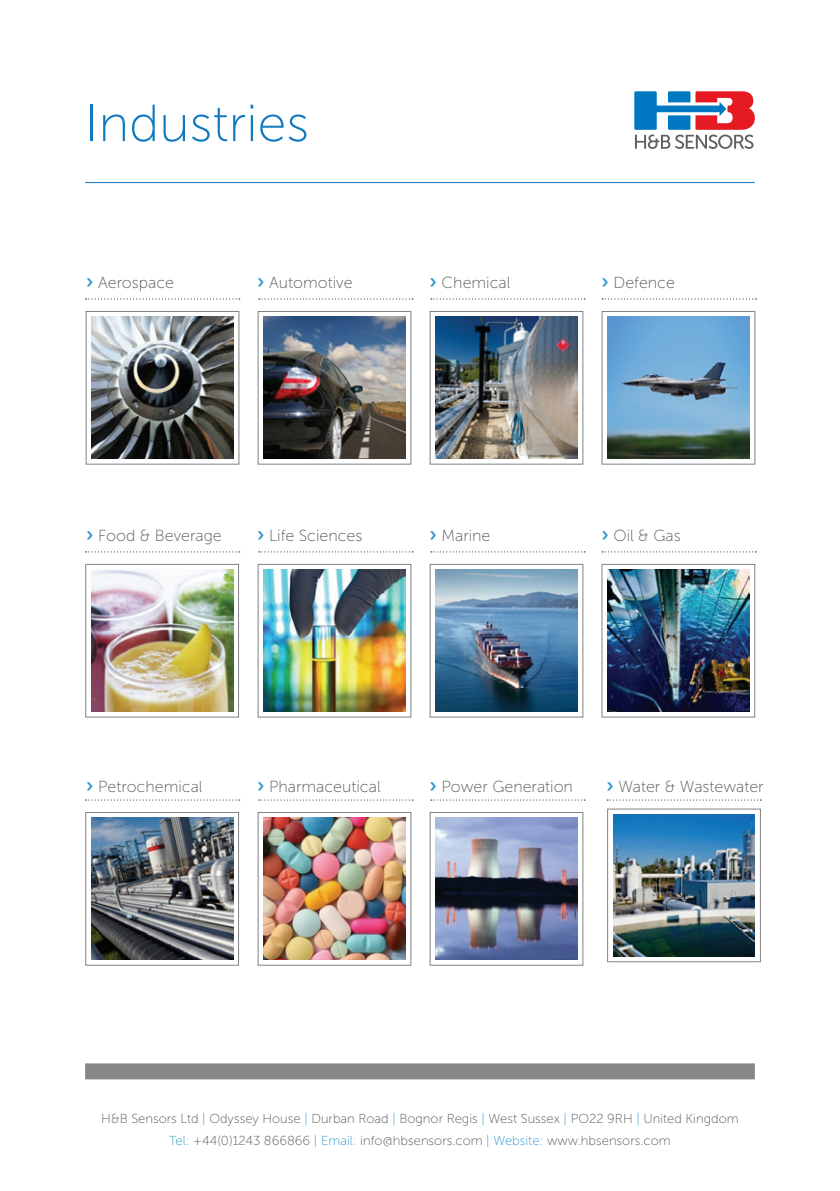
<style>
.page{position:relative;width:840px;height:1191px;background:#fff}
.page>*{position:absolute;margin:0;border:0;box-sizing:border-box;transform-origin:0 0}
.t1{font:52px "Museo Sans 100";color:#1079bf}
.t2{font:16px "Museo Sans 100";color:#57585a}
.t3{font:13px/22px "Museo Sans 100";color:#57585a;text-align:center}
.s1{font-family:"Museo Sans 700";font-size:20px;color:#3094ce}
.s2{color:#3094ce}
</style>
<div class="page">
<hr style="left:85px;top:182px;width:669px;height:1px;background:#1079bf">
<div style="left:86px;top:311px;width:153px;height:153px;border:1px solid #808285"></div>
<div style="left:85px;top:564px;width:154px;height:153px;border:1px solid #808285"></div>
<div style="left:85px;top:812px;width:154px;height:153px;border:1px solid #808285"></div>
<div style="left:258px;top:311px;width:153px;height:153px;border:1px solid #808285"></div>
<div style="left:258px;top:564px;width:153px;height:153px;border:1px solid #808285"></div>
<div style="left:258px;top:812px;width:153px;height:153px;border:1px solid #808285"></div>
<div style="left:429px;top:311px;width:153px;height:153px;border:1px solid #808285"></div>
<div style="left:429px;top:564px;width:153px;height:153px;border:1px solid #808285"></div>
<div style="left:429px;top:812px;width:153px;height:153px;border:1px solid #808285"></div>
<div style="left:601px;top:311px;width:153px;height:153px;border:1px solid #808285"></div>
<div style="left:601px;top:564px;width:153px;height:153px;border:1px solid #808285"></div>
<div style="left:607px;top:809px;width:153px;height:153px;border:1px solid #808285"></div>
<svg style="left:430px;top:298px;width:154px;height:1px"></svg>
<svg style="left:430px;top:551px;width:154px;height:1px"></svg>
<svg style="left:430px;top:799px;width:154px;height:1px"></svg>
<svg style="left:86px;top:298px;width:154px;height:1px"></svg>
<svg style="left:86px;top:551px;width:154px;height:1px"></svg>
<svg style="left:86px;top:799px;width:154px;height:1px"></svg>
<svg style="left:258px;top:298px;width:155px;height:1px"></svg>
<svg style="left:258px;top:551px;width:155px;height:1px"></svg>
<svg style="left:258px;top:799px;width:155px;height:1px"></svg>
<svg style="left:601px;top:298px;width:155px;height:1px"></svg>
<svg style="left:601px;top:551px;width:155px;height:1px"></svg>
<svg style="left:606px;top:799px;width:152px;height:1px"></svg>
<img style="left:91px;top:317px;width:142px;height:142px">
<img style="left:263px;top:317px;width:142px;height:142px">
<img style="left:435px;top:317px;width:142px;height:142px">
<img style="left:607px;top:317px;width:142px;height:142px">
<img style="left:91px;top:570px;width:142px;height:141px">
<img style="left:263px;top:570px;width:142px;height:141px">
<img style="left:435px;top:570px;width:142px;height:141px">
<img style="left:607px;top:570px;width:141px;height:141px">
<img style="left:91px;top:818px;width:142px;height:141px">
<img style="left:263px;top:818px;width:142px;height:141px">
<img style="left:435px;top:818px;width:142px;height:141px">
<img style="left:613px;top:814px;width:141px;height:142px">
<div style="left:85px;top:1063px;width:669px;height:16px;background:#88888a"></div>
<svg style="left:634px;top:91px;width:120px;height:58px"></svg>
<h1 class="t1" style="left:85px;top:96px;width:225px">Industries</h1>
<p class="t2" style="left:86px;top:274px;width:89px"><span class="s1">›</span> Aerospace</p>
<p class="t2" style="left:257px;top:274px;width:97px"><span class="s1">›</span> Automotive</p>
<p class="t2" style="left:429px;top:274px;width:82px"><span class="s1">›</span> Chemical</p>
<p class="t2" style="left:601px;top:274px;width:75px"><span class="s1">›</span> Defence</p>
<p class="t2" style="left:86px;top:527px;width:137px"><span class="s1">›</span> Food &amp; Beverage</p>
<p class="t2" style="left:257px;top:527px;width:107px"><span class="s1">›</span> Life Sciences</p>
<p class="t2" style="left:429px;top:527px;width:62px"><span class="s1">›</span> Marine</p>
<p class="t2" style="left:601px;top:527px;width:81px"><span class="s1">›</span> Oil &amp; Gas</p>
<p class="t2" style="left:86px;top:778px;width:118px"><span class="s1">›</span> Petrochemical</p>
<p class="t2" style="left:257px;top:778px;width:125px"><span class="s1">›</span> Pharmaceutical</p>
<p class="t2" style="left:429px;top:778px;width:145px"><span class="s1">›</span> Power Generation</p>
<p class="t2" style="left:606px;top:778px;width:159px"><span class="s1">›</span> Water &amp; Wastewater</p>
<p class="t3" style="left:101px;top:1107px;width:638px">H&amp;B Sensors Ltd <span class="s2">|</span> Odyssey House <span class="s2">|</span> Durban Road <span class="s2">|</span> Bognor Regis <span class="s2">|</span> West Sussex <span class="s2">|</span> PO22 9RH <span class="s2">|</span> United Kingdom<br><span class="s2">Tel:</span> +44(0)1243 866866 <span class="s2">| Email:</span> info@hbsensors.com <span class="s2">| Website:</span> www.hbsensors.com</p>
</div>
